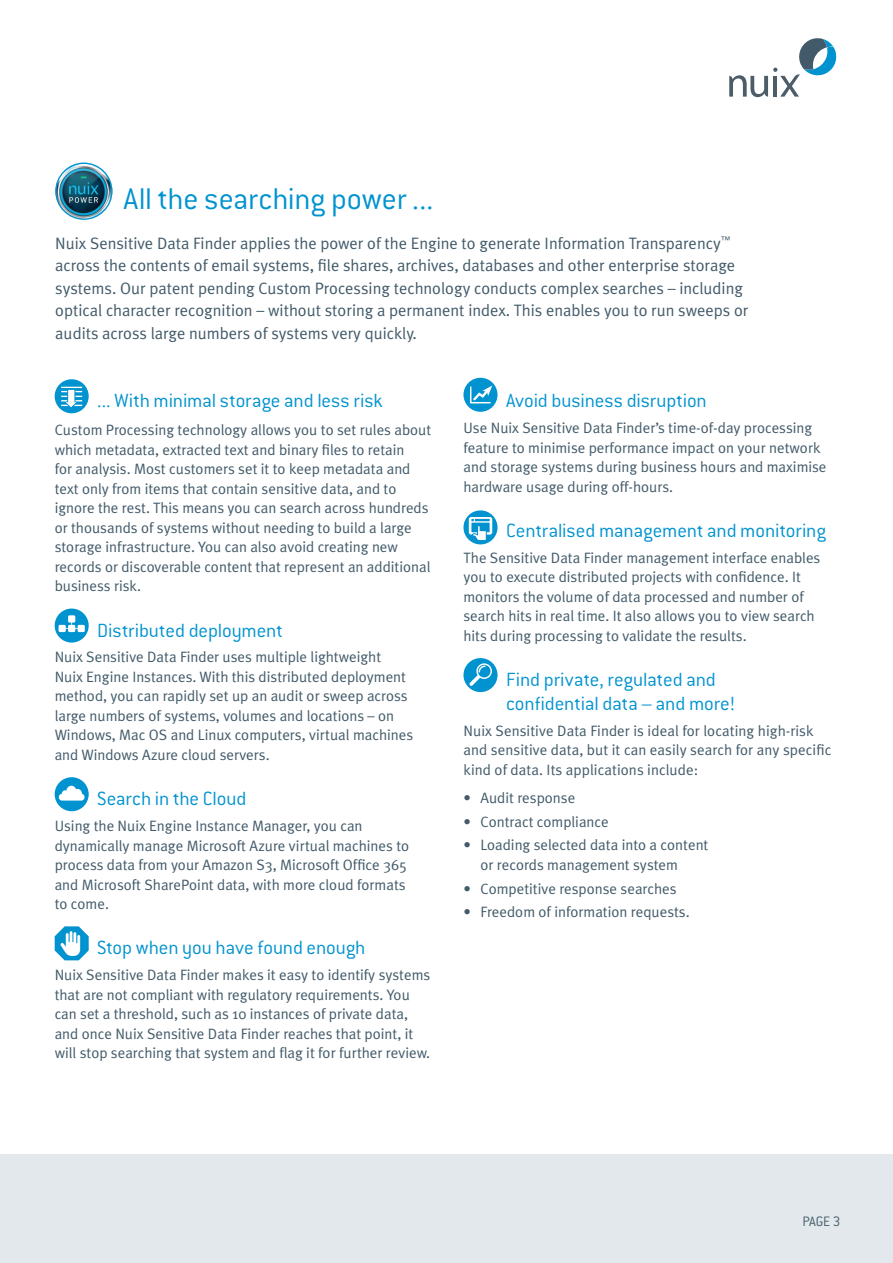
<style>
.page{position:relative;width:893px;height:1263px;background:#fff}
.page>*{position:absolute;margin:0;border:0;box-sizing:border-box;transform-origin:0 0}
.t1{font:300 33px "Conduit ITC";letter-spacing:-.005em;color:#0093d0}
.t2{font:300 21px/24px "Conduit ITC";letter-spacing:-.005em;color:#0093d0}
.t3{font:16.5px/22.5px "Meta Plus Normal";color:#425a69}
.t4{font:15px/19.5px "Meta Plus Normal";color:#425a69}
.t5{font:300 15px "Conduit ITC";color:#425a69}
</style>
<div class="page">
<div style="left:0;top:1154px;width:893px;height:109px;background:#e2e8ec"></div>
<div style="left:55px;top:379px;width:34px;height:34px;border:9px solid #0093d0;border-radius:50%"></div>
<svg style="left:61px;top:387px;width:21px;height:22px"></svg>
<div style="left:55px;top:608px;width:34px;height:34px;border:9px solid #0093d0;border-radius:50%"></div>
<svg style="left:59px;top:615px;width:26px;height:17px"></svg>
<div style="left:59px;top:782px;width:25px;height:25px;background:#96d2eb;border-radius:50%"></div>
<div style="left:55px;top:777px;width:34px;height:34px;border:9px solid #0093d0;border-radius:50%"></div>
<svg style="left:59px;top:786px;width:26px;height:14px"></svg>
<svg style="left:55px;top:926px;width:34px;height:34px"></svg>
<img style="left:60px;top:932px;width:24px;height:23px">
<div style="left:463px;top:378px;width:34px;height:34px;border:9px solid #0093d0;border-radius:50%"></div>
<svg style="left:469px;top:385px;width:23px;height:19px"></svg>
<div style="left:463px;top:510px;width:34px;height:34px;border:9px solid #0093d0;border-radius:50%"></div>
<svg style="left:469px;top:517px;width:23px;height:24px"></svg>
<div style="left:463px;top:658px;width:34px;height:34px;border:9px solid #0093d0;border-radius:50%"></div>
<svg style="left:469px;top:663px;width:23px;height:23px"></svg>
<svg style="left:729px;top:38px;width:108px;height:59px"></svg>
<img style="left:55px;top:163px;width:57px;height:57px;border-radius:29px">
<div style="left:55px;top:163px;width:57px;height:57px;border:1px solid #0093d0;border-radius:50%"></div>
<h1 class="t1" style="left:123px;top:181px;width:311px">All the searching power ...</h1>
<p class="t3" style="left:55px;top:232px;width:695px">Nuix Sensitive Data Finder applies the power of the Engine to generate Information Transparency<sup>™ </sup>across the contents of email systems, file shares, archives, databases and other enterprise storage systems. Our patent pending Custom Processing technology conducts complex searches – including optical character recognition – without storing a permanent index. This enables you to run sweeps or audits across large numbers of systems very quickly.</p>
<h2 class="t2" style="left:97px;top:389px;width:287px">... With minimal storage and less risk</h2>
<p class="t4" style="left:55px;top:420px;width:378px">Custom Processing technology allows you to set rules about which metadata, extracted text and binary files to retain<br>for analysis. Most customers set it to keep metadata and text only from items that contain sensitive data, and to ignore the rest. This means you can search across hundreds or thousands of systems without needing to build a large storage infrastructure. You can also avoid creating new records or discoverable content that represent an additional business risk.</p>
<h2 class="t2" style="left:97px;top:618px;width:187px">Distributed deployment</h2>
<p class="t4" style="left:55px;top:647px;width:360px">Nuix Sensitive Data Finder uses multiple lightweight Nuix Engine Instances. With this distributed deployment method, you can rapidly set up an audit or sweep across large numbers of systems, volumes and locations – on Windows, Mac OS and Linux computers, virtual machines and Windows Azure cloud servers.</p>
<h2 class="t2" style="left:97px;top:787px;width:151px">Search in the Cloud</h2>
<p class="t4" style="left:55px;top:816px;width:356px">Using the Nuix Engine Instance Manager, you can dynamically manage Microsoft Azure virtual machines to process data from your Amazon S3, Microsoft Office 365 and Microsoft SharePoint data, with more cloud formats to come.</p>
<h2 class="t2" style="left:97px;top:936px;width:270px">Stop when you have found enough</h2>
<p class="t4" style="left:55px;top:965px;width:377px">Nuix Sensitive Data Finder makes it easy to identify systems that are not compliant with regulatory requirements. You can set a threshold, such as 10 instances of private data, and once Nuix Sensitive Data Finder reaches that point, it will stop searching that system and flag it for further review.</p>
<h2 class="t2" style="left:506px;top:389px;width:202px">Avoid business disruption</h2>
<p class="t4" style="left:463px;top:418px;width:365px">Use Nuix Sensitive Data Finder’s time-of-day processing feature to minimise performance impact on your network and storage systems during business hours and maximise hardware usage during off-hours.</p>
<h2 class="t2" style="left:506px;top:518px;width:321px">Centralised management and monitoring</h2>
<p class="t4" style="left:463px;top:548px;width:358px">The Sensitive Data Finder management interface enables you to execute distributed projects with confidence. It monitors the volume of data processed and number of search hits in real time. It also allows you to view search hits during processing to validate the results.</p>
<h2 class="t2" style="left:506px;top:668px;width:230px">Find private, regulated and confidential data – and more!</h2>
<p class="t4" style="left:463px;top:721px;width:369px">Nuix Sensitive Data Finder is ideal for locating high-risk and sensitive data, but it can easily search for any specific kind of data. Its applications include:</p>
<p class="t4" style="left:463px;top:788px;width:113px">• Audit response</p>
<p class="t4" style="left:463px;top:812px;width:147px">• Contract compliance</p>
<p class="t4" style="left:480px;top:835px;width:229px;text-indent:-17px">• Loading selected data into a content or records management system</p>
<p class="t4" style="left:463px;top:878px;width:215px">• Competitive response searches</p>
<p class="t4" style="left:463px;top:902px;width:228px">• Freedom of information requests.</p>
<p class="t5" style="left:803px;top:1213px;width:39px">PAGE 3</p>
</div>
